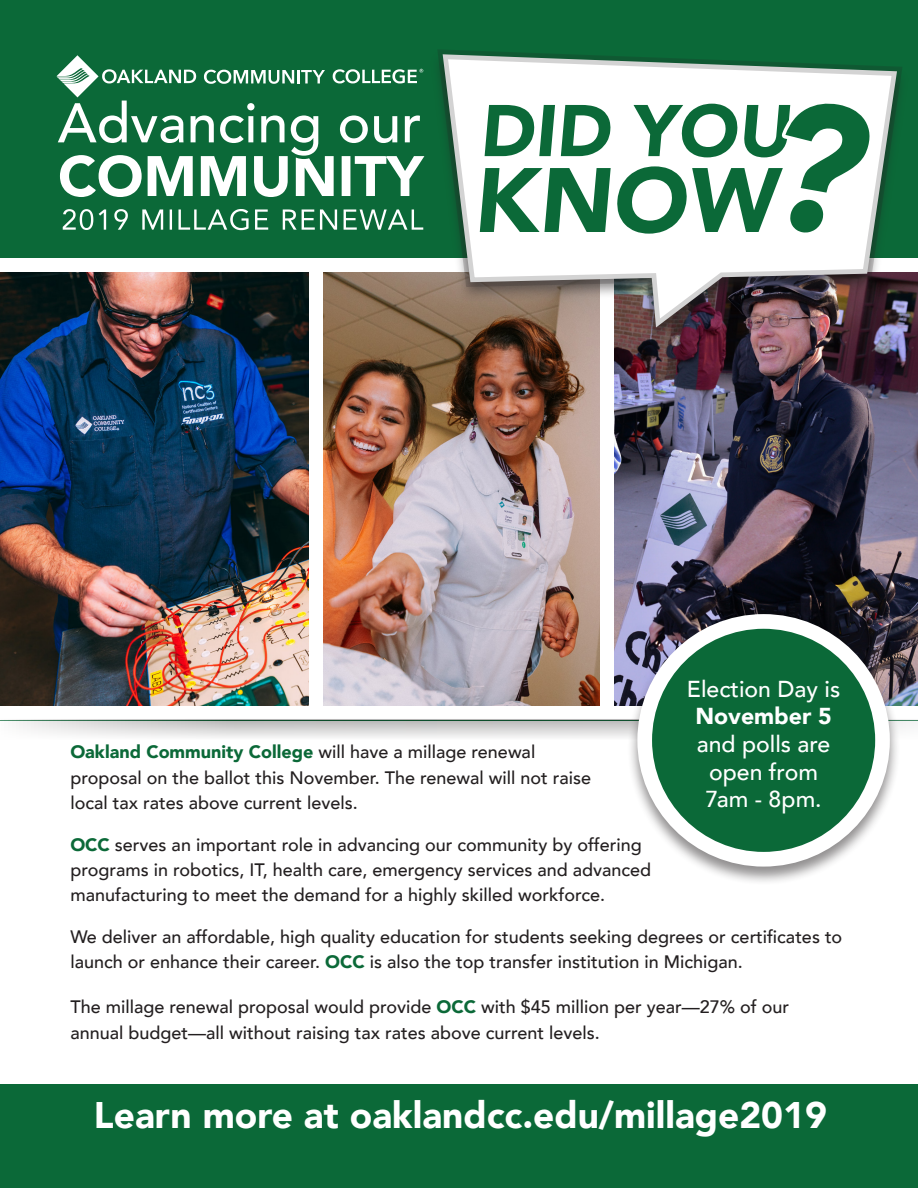
<style>
.page{position:relative;width:918px;height:1188px;background:#fff}
.page>*{position:absolute;margin:0;border:0;box-sizing:border-box;transform-origin:0 0}
.t1{font:900 90.3px "Avenir";color:#0b6938}
.t2{font:900 72.3px "Avenir";color:#0b6938}
.t3{font:900 36.9px "Avenir";color:#fff}
.t4{font:500 23.1px/27.6px "Avenir";color:#fff;text-align:center}
.t5{font:500 18px/25.2px "Avenir";color:#231f20}
.s1{font-weight:900}
.s2{font-weight:900;color:#0b6938}
</style>
<div class="page">
<div style="left:0;top:0;width:918px;height:720px;background:#0b6938"></div>
<div style="left:0;top:259px;width:918px;height:461px;background:#fff"></div>
<img style="left:0;top:273px;width:309px;height:432px">
<img style="left:323px;top:273px;width:277px;height:432px">
<img style="left:614px;top:273px;width:304px;height:432px">
<div style="left:429px;top:48px;width:482px;height:304px;background:#231f20;opacity:.5"></div>
<svg style="left:432px;top:48px;width:476px;height:297px"></svg>
<svg style="left:63px;top:209px;width:360px;height:21px"></svg>
<svg style="left:56px;top:55px;width:368px;height:142px"></svg>
<svg style="left:0;top:719px;width:918px;height:19px"></svg>
<div style="left:627px;top:612px;width:273px;height:274px;background:#231f20;opacity:.5"></div>
<div style="left:645px;top:621px;width:238px;height:238px;background:#0b6938;border-radius:50%"></div>
<div style="left:637px;top:614px;width:253px;height:253px;border:15px solid #fff;border-radius:50%"></div>
<div style="left:0;top:1084px;width:918px;height:104px;background:#0b6938"></div>
<div style="left:762px;top:94px;width:120px;height:147px;background:#fff"></div>
<p class="t2" style="left:479px;top:69px;width:324px">DID YOU</p>
<p class="t1" style="left:473px;top:123px;width:319px">KNOW</p>
<p class="t4" style="left:687px;top:673px;width:155px">Election Day is<br><span class="s1">November 5 </span>and polls are open from<br>7am - 8pm.</p>
<p class="t5" style="left:70px;top:739px;width:522px"><span class="s2">Oakland Community College</span> will have a millage renewal proposal on the ballot this November. The renewal will not raise local tax rates above current levels.</p>
<p class="t5" style="left:70px;top:831px;width:582px"><span class="s2">OCC</span> serves an important role in advancing our community by offering programs in robotics, IT, health care, emergency services and advanced manufacturing to meet the demand for a highly skilled workforce.</p>
<p class="t5" style="left:70px;top:923px;width:773px">We deliver an affordable, high quality education for students seeking degrees or certificates to launch or enhance their career. <span class="s2">OCC</span> is also the top transfer institution in Michigan.</p>
<p class="t5" style="left:70px;top:993px;width:720px">The millage renewal proposal would provide <span class="s2">OCC</span> with $45 million per year—27% of our</p>
<p class="t5" style="left:70px;top:1020px;width:531px">annual budget—all without raising tax rates above current levels.</p>
<p class="t3" style="left:94px;top:1084px;width:734px">Learn more at oaklandcc.edu/millage2019</p>
</div>
